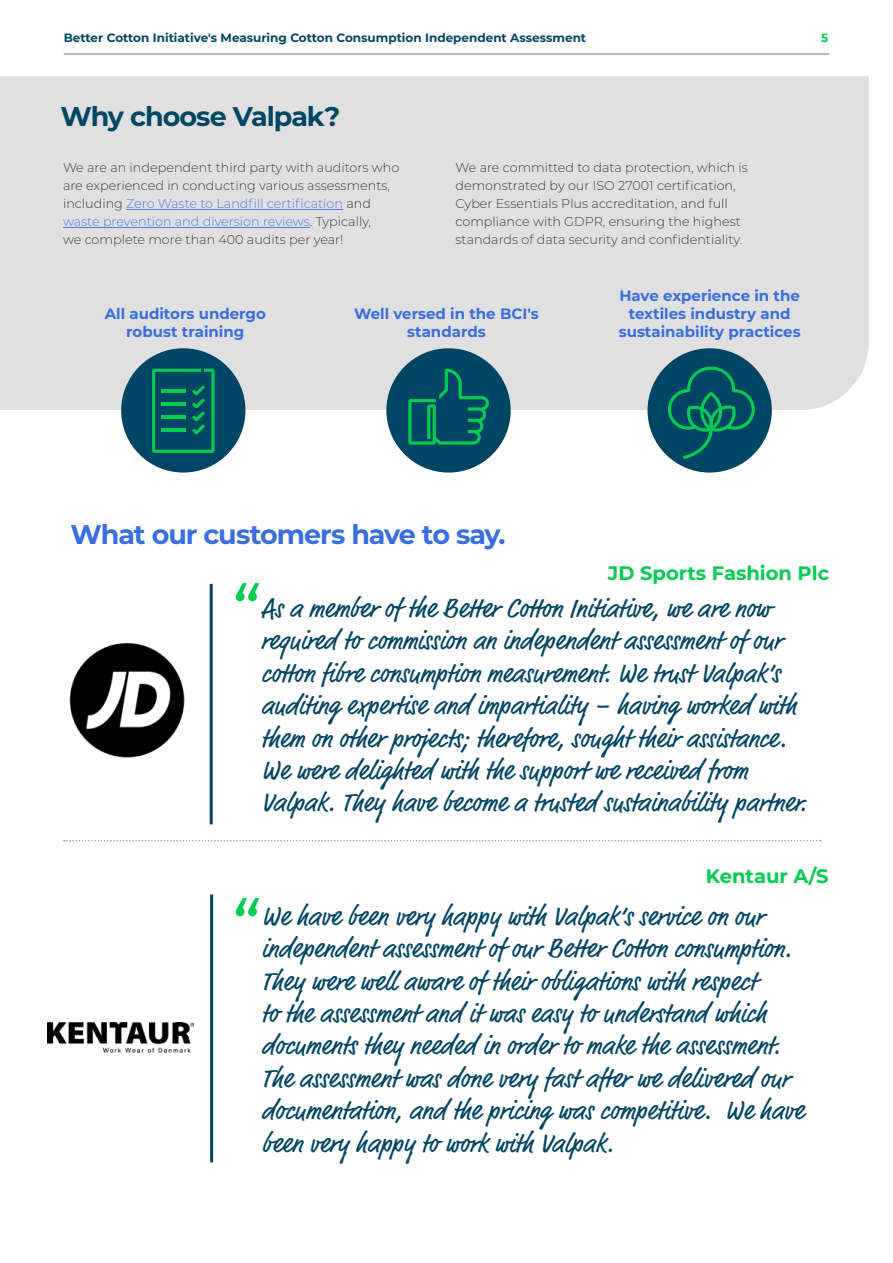
<style>
.page{position:relative;width:893px;height:1263px;background:#fff}
.page>*{position:absolute;margin:0;border:0;box-sizing:border-box;transform-origin:0 0}
.t1{font:italic 500 65.25px "Montserrat";color:#00cd50}
.t2{font:27px/32.4px "Market Pro";color:#004664}
.t3{font:700 27px "Montserrat";letter-spacing:-.04em;color:#376ee1}
.t4{font:700 27px "Montserrat";letter-spacing:-.04em;color:#004665}
.t5{font:700 19.5px "Montserrat";color:#00cd50}
.t6{font:700 15px/18px "Montserrat";color:#376ee1;text-align:center}
.t7{font:300 12.75px/18px "Montserrat";color:#3c3c3b}
.t8{font:700 12px "Montserrat";color:#004665}
.t9{font:700 12px "Montserrat";color:#00cd50}
.s1{color:#4b7ce4}
</style>
<div class="page">
<div style="left:0;top:76px;width:869px;height:334px;background:#e0e0e0"></div>
<hr style="left:210px;top:584px;width:3px;height:240px;background:#004664">
<hr style="left:210px;top:894px;width:3px;height:268px;background:#004664">
<svg style="left:64px;top:840px;width:757px;height:1px"></svg>
<hr style="left:126px;top:209px;width:217px;height:1px;background:#4b7ce4">
<hr style="left:63px;top:227px;width:247px;height:1px;background:#4b7ce4">
<div style="left:121px;top:348px;width:124px;height:125px;background:#004664;border-radius:50%"></div>
<div style="left:386px;top:348px;width:125px;height:125px;background:#004664;border-radius:50%"></div>
<div style="left:647px;top:348px;width:125px;height:125px;background:#004664;border-radius:50%"></div>
<svg style="left:408px;top:369px;width:81px;height:76px"></svg>
<svg style="left:152px;top:369px;width:63px;height:84px"></svg>
<svg style="left:668px;top:367px;width:87px;height:92px"></svg>
<img style="left:69px;top:642px;width:116px;height:116px">
<img style="left:48px;top:1023px;width:146px;height:29px">
<hr style="left:64px;top:54px;width:765px;height:1px;background:#706f6f">
<p class="t8" style="left:64px;top:30px;width:524px">Better Cotton Initiative's Measuring Cotton Consumption Independent Assessment</p>
<p class="t9" style="left:821px;top:30px;width:9px">5</p>
<p class="t4" style="left:61px;top:97px;width:281px">Why choose Valpak?</p>
<p class="t7" style="left:63px;top:158px;width:338px">We are an independent third party with auditors who are experienced in conducting various assessments, including <span class="s1">Zero Waste to Landfill certification</span> and <span class="s1">waste prevention and diversion reviews</span>. Typically,<br>we complete more than 400 audits per year!</p>
<p class="t7" style="left:455px;top:158px;width:294px">We are committed to data protection, which is demonstrated by our ISO 27001 certification, Cyber Essentials Plus accreditation, and full compliance with GDPR, ensuring the highest standards of data security and confidentiality.</p>
<p class="t6" style="left:105px;top:303px;width:163px">All auditors undergo robust training</p>
<p class="t6" style="left:354px;top:303px;width:186px">Well versed in the BCI's standards</p>
<p class="t3" style="left:71px;top:515px;width:437px">What our customers have to say.</p>
<p class="t6" style="left:619px;top:286px;width:183px">Have experience in the textiles industry and sustainability practices</p>
<p class="t5" style="left:608px;top:559px;width:223px">JD Sports Fashion Plc</p>
<h1 class="t1" style="left:229px;top:563px;width:29px">“</h1>
<p class="t2" style="left:261px;top:593px;width:547px">As a member of the Better Cotton Initiative, we are now required to commission an independent assessment of our cotton fibre consumption measurement. We trust Valpak’s auditing expertise and impartiality – having worked with them on other projects; therefore, sought their assistance.<br>We were delighted with the support we received from Valpak. They have become a trusted sustainability partner.</p>
<p class="t5" style="left:706px;top:862px;width:124px">Kentaur A/S</p>
<h1 class="t1" style="left:229px;top:878px;width:29px">“</h1>
<p class="t2" style="left:262px;top:901px;width:543px">We have been very happy with Valpak’s service on our independent assessment of our Better Cotton consumption.<br>They were well aware of their obligations with respect<br>to the assessment and it was easy to understand which documents they needed in order to make the assessment.<br>The assessment was done very fast after we delivered our documentation, and the pricing was competitive. We have been very happy to work with Valpak.</p>
</div>
